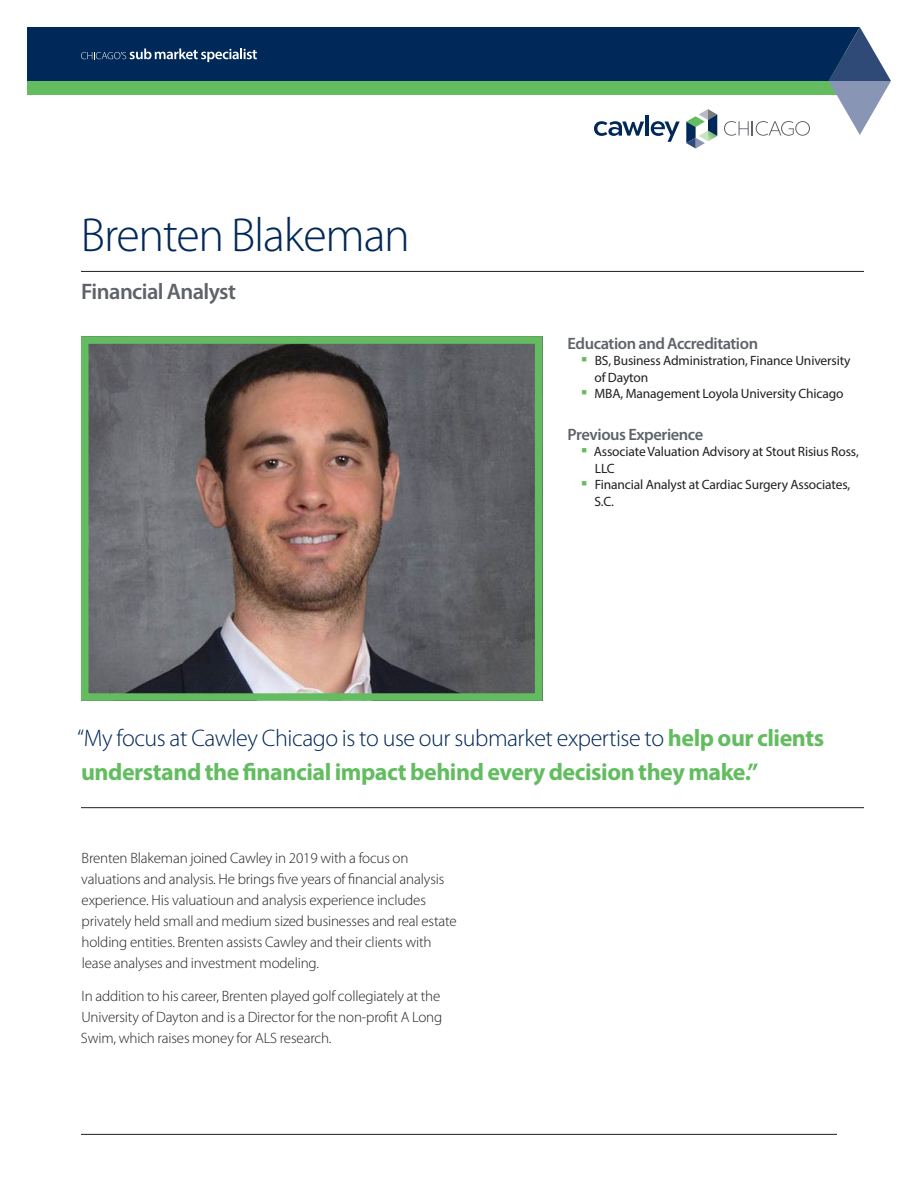
<style>
.page{position:relative;width:918px;height:1188px;background:#fff}
.page>*{position:absolute;margin:0;border:0;box-sizing:border-box;transform-origin:0 0}
.Cawley_Primary_HEADL{font:300 48px "Myriad Pro";letter-spacing:-.025em;color:#002858}
.Cawley_PULL_QUOTE{font:700 24px/34.5px "Myriad Pro";letter-spacing:-.02em;color:#63bd60}
.Cawley_SUBHEADLINE_2{font:600 22.5px "Myriad Pro";letter-spacing:-.025em;color:#5f6369}
.Cawley_BIO_SUBHEADLI{font:600 16.5px "Myriad Pro";letter-spacing:-.025em;color:#5f6369}
.Cawley_BODY_COPY{font:300 15px/21px "Myriad Pro";letter-spacing:-.01em;color:#231f20}
.t1{font:13.5px/16.5px "Myriad Pro";letter-spacing:-.01em;color:#231f20}
.s1{font-weight:300;color:#002858}
</style>
<div class="page">
<div style="left:27px;top:54px;width:837px;height:40px;background:#63bd60"></div>
<div style="left:27px;top:27px;width:802px;height:54px;background:#002858"></div>
<svg style="left:829px;top:27px;width:62px;height:108px"></svg>
<svg style="left:81px;top:48px;width:176px;height:14px;background:#3c5a7f"></svg>
<svg style="left:594px;top:121px;width:50px;height:15px"></svg>
<hr style="left:646px;top:116px;width:3px;height:20px;background:#002858">
<svg style="left:651px;top:121px;width:29px;height:21px"></svg>
<svg style="left:724px;top:121px;width:86px;height:15px"></svg>
<svg style="left:686px;top:109px;width:31px;height:39px"></svg>
<hr style="left:81px;top:1134px;width:756px;height:1px;background:#231f20">
<hr style="left:81px;top:807px;width:783px;height:1px;background:#231f20">
<hr style="left:81px;top:271px;width:783px;height:1px;background:#231f20">
<img style="left:90px;top:345px;width:443px;height:347px">
<div style="left:81px;top:336px;width:461px;height:365px;border:8px solid #63bd60"></div>
<p class="Cawley_Primary_HEADL" style="left:81px;top:208px;width:331px">Brenten Blakeman</p>
<p class="Cawley_SUBHEADLINE_2" style="left:81px;top:277px;width:156px">Financial Analyst</p>
<p class="Cawley_BIO_SUBHEADLI" style="left:568px;top:333px;width:192px">Education and Accreditation</p>
<p class="t1" style="left:594px;top:352px;width:258px">BS, Business Administration, Finance University of Dayton</p>
<p class="t1" style="left:595px;top:385px;width:251px">MBA, Management Loyola University Chicago</p>
<p class="Cawley_BIO_SUBHEADLI" style="left:568px;top:424px;width:137px">Previous Experience</p>
<p class="t1" style="left:594px;top:443px;width:267px">Associate Valuation Advisory at Stout Risius Ross,<br>LLC</p>
<p class="t1" style="left:594px;top:476px;width:257px">Financial Analyst at Cardiac Surgery Associates,<br>S.C.</p>
<p class="Cawley_PULL_QUOTE" style="left:77px;top:720px;width:749px"><span class="s1">“My focus at Cawley Chicago is to use our submarket expertise to</span> help our clients understand the financial impact behind every decision they make.”</p>
<p class="Cawley_BODY_COPY" style="left:81px;top:848px;width:377px">Brenten Blakeman joined Cawley in 2019 with a focus on valuations and analysis. He brings five years of financial analysis experience. His valuatioun and analysis experience includes privately held small and medium sized businesses and real estate holding entities. Brenten assists Cawley and their clients with lease analyses and investment modeling.</p>
<p class="Cawley_BODY_COPY" style="left:81px;top:986px;width:363px">In addition to his career, Brenten played golf collegiately at the<br>University of Dayton and is a Director for the non-profit A Long<br>Swim, which raises money for ALS research.</p>
</div>
